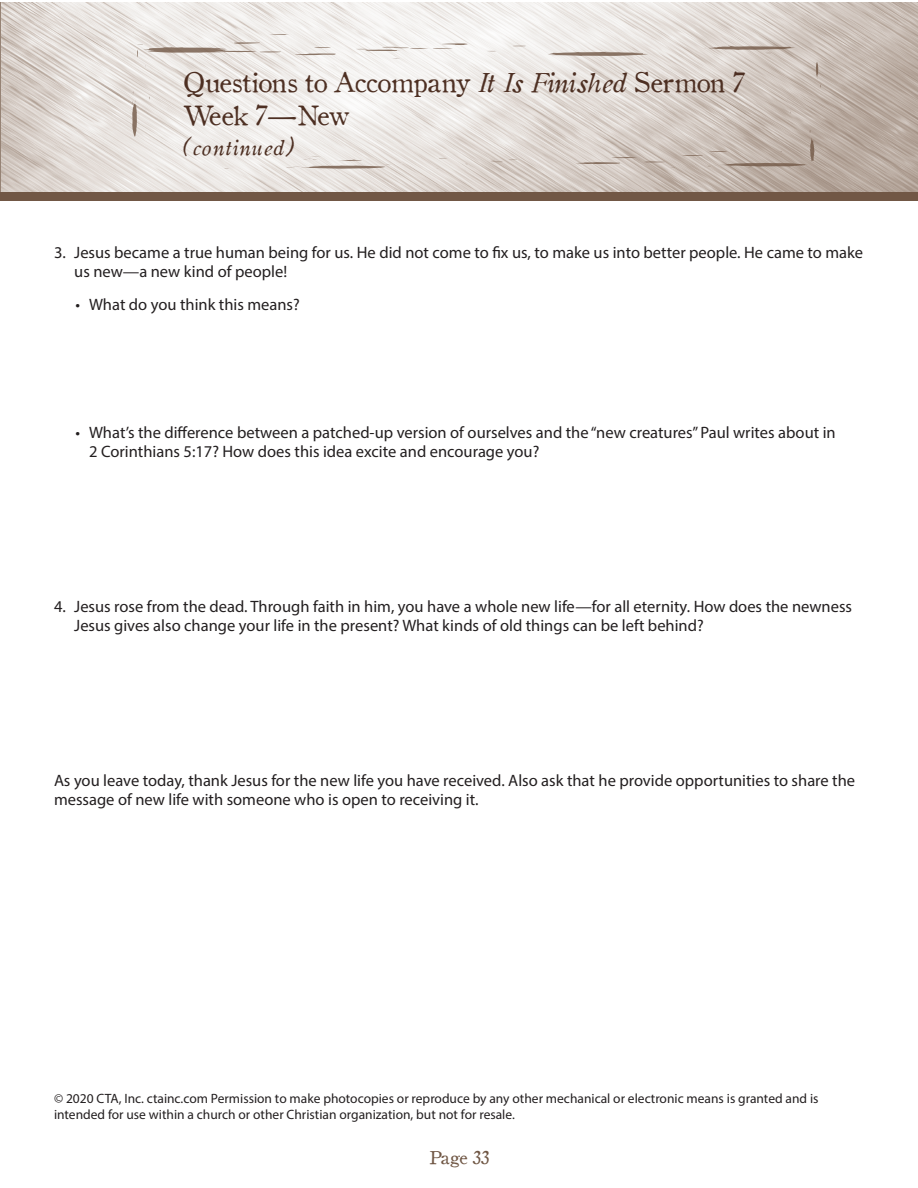
<style>
.page{position:relative;width:918px;height:1188px;background:#fff}
.page>*{position:absolute;margin:0;border:0;box-sizing:border-box;transform-origin:0 0}
.t1{font:27px/33px "Old Style 1 HPLHS";letter-spacing:.01em;color:#4d2f22}
.t2{font:21px "Oldstyle Italic HPLHS";letter-spacing:.025em;color:#4d2f22}
.t3{font:18px "Old Style 1 HPLHS";letter-spacing:-.02em;color:#705745}
.t4{font:16.5px/19.5px "Myriad Pro";color:#231f20}
.t5{font:13.5px/16.2px "Myriad Pro";color:#231f20}
.s1{font-family:"Oldstyle Italic HPLHS"}
</style>
<div class="page">
<img style="left:1px;top:2px;width:917px;height:190px">
<div style="left:0;top:192px;width:918px;height:9px;background:#715745"></div>
<svg style="left:269px;top:34px;width:21px;height:1px"></svg>
<svg style="left:290px;top:47px;width:49px;height:8px"></svg>
<svg style="left:356px;top:43px;width:119px;height:8px"></svg>
<svg style="left:509px;top:46px;width:19px;height:1px"></svg>
<svg style="left:805px;top:46px;width:12px;height:3px"></svg>
<svg style="left:703px;top:46px;width:92px;height:8px"></svg>
<svg style="left:816px;top:60px;width:5px;height:28px"></svg>
<svg style="left:574px;top:157px;width:101px;height:11px"></svg>
<svg style="left:682px;top:130px;width:133px;height:38px;background:#c0b3a9"></svg>
<svg style="left:548px;top:52px;width:106px;height:4px"></svg>
<svg style="left:489px;top:160px;width:30px;height:3px"></svg>
<svg style="left:132px;top:100px;width:6px;height:37px"></svg>
<svg style="left:289px;top:156px;width:102px;height:13px"></svg>
<svg style="left:136px;top:42px;width:145px;height:16px"></svg>
<h1 class="t1" style="left:183px;top:64px;width:563px">Questions to Accompany <span class="s1">It Is Finished</span> Sermon 7<br>Week 7—New</h1>
<p class="t2" style="left:183px;top:131px;width:112px">(continued)</p>
<p class="t4" style="left:74px;top:242px;width:791px;text-indent:-20px">3. Jesus became a true human being for us. He did not come to fix us, to make us into better people. He came to make us new—a new kind of people!</p>
<p class="t4" style="left:76px;top:295px;width:226px">• What do you think this means?</p>
<p class="t4" style="left:89px;top:422px;width:748px;text-indent:-13px">• What’s the difference between a patched-up version of ourselves and the “new creatures” Paul writes about in<br>2 Corinthians 5:17? How does this idea excite and encourage you?</p>
<p class="t4" style="left:74px;top:596px;width:779px;text-indent:-20px">4. Jesus rose from the dead. Through faith in him, you have a whole new life—for all eternity. How does the newness<br>Jesus gives also change your life in the present? What kinds of old things can be left behind?</p>
<p class="t4" style="left:54px;top:770px;width:803px">As you leave today, thank Jesus for the new life you have received. Also ask that he provide opportunities to share the message of new life with someone who is open to receiving it.</p>
<p class="t5" style="left:54px;top:1090px;width:766px">© 2020 CTA, Inc. ctainc.com Permission to make photocopies or reproduce by any other mechanical or electronic means is granted and is intended for use within a church or other Christian organization, but not for resale.</p>
<p class="t3" style="left:429px;top:1144px;width:61px">Page 33</p>
</div>
